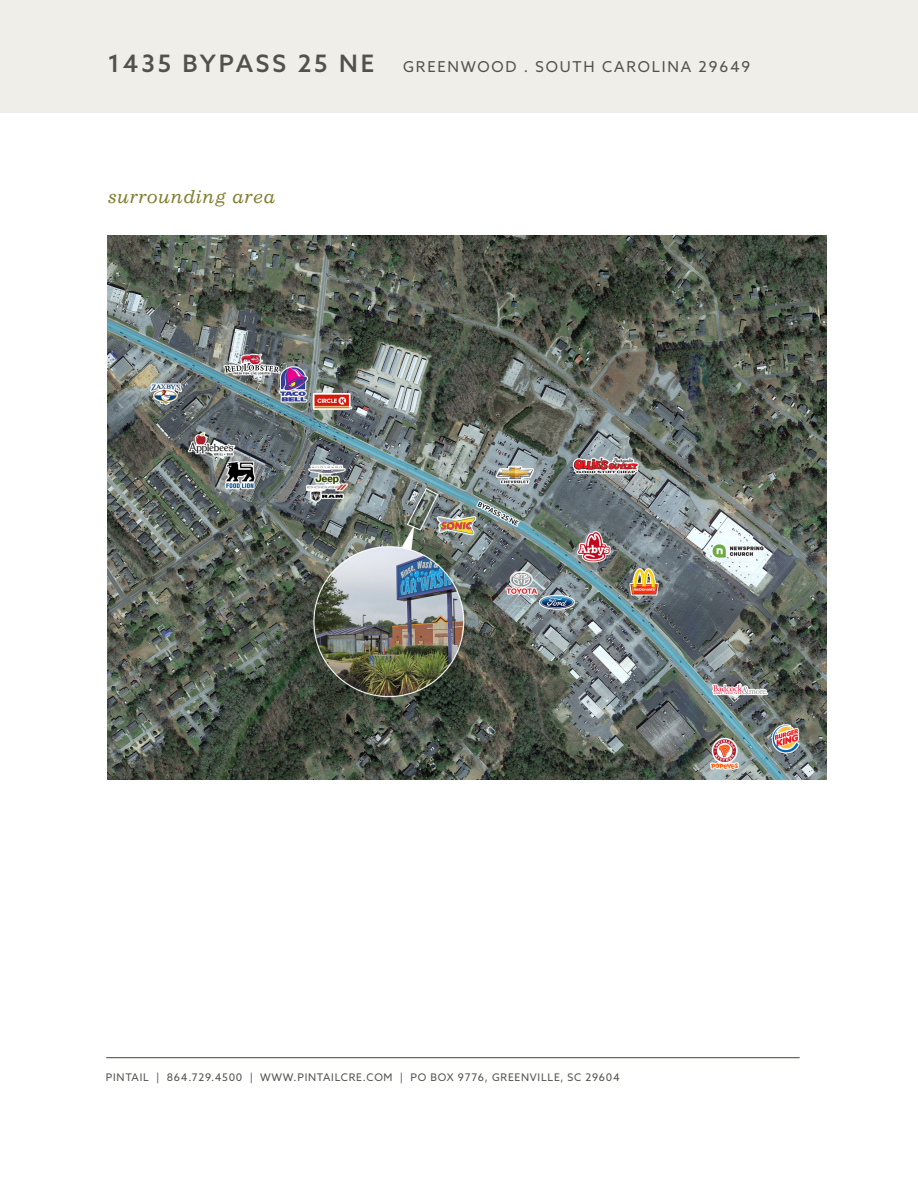
<style>
.page{position:relative;width:918px;height:1188px;background:#fff}
.page>*{position:absolute;margin:0;border:0;box-sizing:border-box;transform-origin:0 0}
.t1{font:italic 18px "Impressum Std";letter-spacing:.03em;color:#837f36}
.t2{font:15px "Azo Sans";letter-spacing:.12em;color:#53524a}
.t3{font:10.5px "Azo Sans";letter-spacing:.07em;color:#53524a}
.s1{font-weight:500;font-size:24px}
</style>
<div class="page">
<div style="left:0;top:0;width:918px;height:112px;background:#f0eee9"></div>
<hr style="left:106px;top:1057px;width:694px;height:1px;background:#40453d">
<img style="left:108px;top:235px;width:718px;height:545px">
<p class="t2" style="left:108px;top:57px;width:644px"><span class="s1">1435 BYPASS 25 NE</span> GREENWOOD . SOUTH CAROLINA 29649</p>
<p class="t1" style="left:108px;top:185px;width:169px">surrounding area</p>
<p class="t3" style="left:106px;top:1070px;width:516px">PINTAIL | 864.729.4500 | WWW.PINTAILCRE.COM | PO BOX 9776, GREENVILLE, SC 29604</p>
</div>
